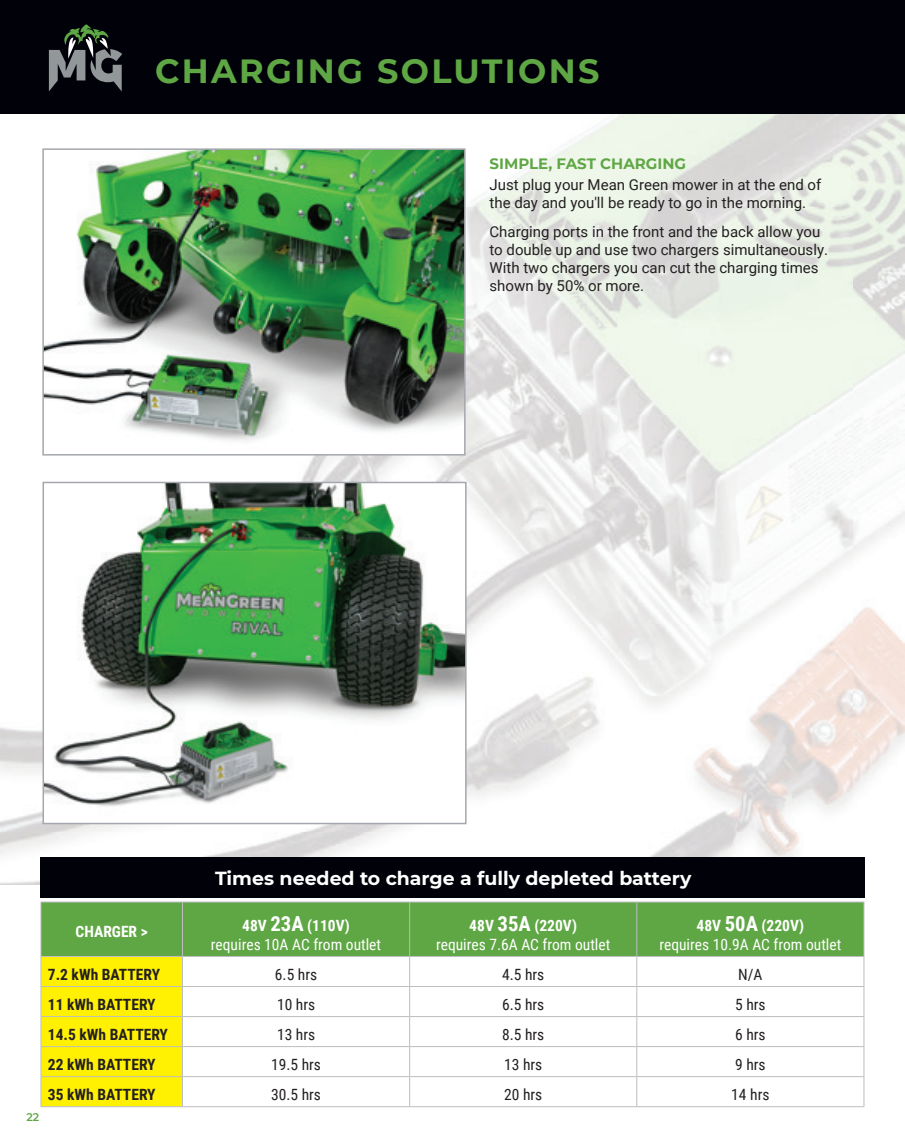
<style>
.page{position:relative;width:905px;height:1148px;background:#fff}
.page>*{position:absolute;margin:0;border:0;box-sizing:border-box;transform-origin:0 0}
.t1{font:700 33.45px "Montserrat";letter-spacing:.07em;color:#5fa744}
.t2{font:700 18.9px "Montserrat";color:#fff}
.t3{font:15.45px/18.9px "Roboto Condensed";color:#fff;text-align:center}
.t4{font:15.45px "Roboto Condensed";color:#231f20}
.t5{font:700 15.45px "Roboto Condensed";color:#231f20}
.t6{font:700 15.45px "Roboto Condensed";color:#fff}
.t7{font:15px/18px "Roboto";color:#231f20}
.t8{font:700 15px "Montserrat";color:#5fa744}
.t9{font:600 11.1px "Montserrat";color:#5fa744}
.s1{font-weight:700}
.s2{font-weight:700;font-size:20.7px}
</style>
<div class="page">
<img style="left:0;top:113px;width:904px;height:771px">
<div style="left:0;top:0;width:904px;height:113px;background:#010209"></div>
<img style="left:46px;top:485px;width:417px;height:336px">
<div style="left:43px;top:482px;width:423px;height:342px;border:2px solid #a4a7ad"></div>
<div style="left:42px;top:902px;width:821px;height:54px;background:#5fa744"></div>
<hr style="left:40px;top:901px;width:142px;height:1px;background:#bcbdc0">
<hr style="left:41px;top:902px;width:1px;height:54px;background:#bcbdc0">
<hr style="left:182px;top:901px;width:227px;height:1px;background:#bcbdc0">
<hr style="left:182px;top:902px;width:1px;height:54px;background:#bcbdc0">
<hr style="left:409px;top:901px;width:227px;height:1px;background:#bcbdc0">
<hr style="left:409px;top:902px;width:1px;height:54px;background:#bcbdc0">
<hr style="left:636px;top:901px;width:228px;height:1px;background:#bcbdc0">
<hr style="left:636px;top:902px;width:1px;height:54px;background:#bcbdc0">
<hr style="left:863px;top:902px;width:1px;height:54px;background:#bcbdc0">
<hr style="left:40px;top:956px;width:142px;height:1px;background:#bcbdc0">
<hr style="left:182px;top:956px;width:227px;height:1px;background:#bcbdc0">
<hr style="left:409px;top:956px;width:227px;height:1px;background:#bcbdc0">
<hr style="left:409px;top:956px;width:1px;height:30px;background:#bcbdc0">
<hr style="left:636px;top:956px;width:228px;height:1px;background:#bcbdc0">
<hr style="left:636px;top:956px;width:1px;height:30px;background:#bcbdc0">
<hr style="left:863px;top:956px;width:1px;height:30px;background:#bcbdc0">
<hr style="left:40px;top:986px;width:142px;height:1px;background:#bcbdc0">
<hr style="left:182px;top:986px;width:227px;height:1px;background:#bcbdc0">
<hr style="left:409px;top:986px;width:227px;height:1px;background:#bcbdc0">
<hr style="left:636px;top:986px;width:228px;height:1px;background:#bcbdc0">
<hr style="left:40px;top:1016px;width:142px;height:1px;background:#bcbdc0">
<hr style="left:182px;top:1016px;width:227px;height:1px;background:#bcbdc0">
<hr style="left:409px;top:1016px;width:227px;height:1px;background:#bcbdc0">
<hr style="left:636px;top:1016px;width:228px;height:1px;background:#bcbdc0">
<hr style="left:40px;top:1046px;width:142px;height:1px;background:#bcbdc0">
<hr style="left:182px;top:1046px;width:227px;height:1px;background:#bcbdc0">
<hr style="left:409px;top:1046px;width:227px;height:1px;background:#bcbdc0">
<hr style="left:636px;top:1046px;width:228px;height:1px;background:#bcbdc0">
<hr style="left:40px;top:1076px;width:142px;height:1px;background:#bcbdc0">
<hr style="left:182px;top:1076px;width:227px;height:1px;background:#bcbdc0">
<div style="left:41px;top:956px;width:142px;height:150px;background:#fff101"></div>
<hr style="left:409px;top:1076px;width:227px;height:1px;background:#bcbdc0">
<svg style="left:409px;top:987px;width:1px;height:119px"></svg>
<hr style="left:636px;top:1076px;width:228px;height:1px;background:#bcbdc0">
<svg style="left:636px;top:987px;width:1px;height:119px"></svg>
<svg style="left:863px;top:987px;width:1px;height:119px"></svg>
<hr style="left:40px;top:1106px;width:142px;height:1px;background:#bcbdc0">
<hr style="left:182px;top:1106px;width:227px;height:1px;background:#bcbdc0">
<hr style="left:409px;top:1106px;width:227px;height:1px;background:#bcbdc0">
<hr style="left:636px;top:1106px;width:228px;height:1px;background:#bcbdc0">
<svg style="left:49px;top:24px;width:73px;height:67px"></svg>
<img style="left:45px;top:151px;width:417px;height:301px">
<div style="left:42px;top:148px;width:423px;height:307px;border:2px solid #a4a7ad"></div>
<div style="left:40px;top:857px;width:825px;height:41px;background:#010209"></div>
<h1 class="t1" style="left:155px;top:47px;width:446px">CHARGING SOLUTIONS</h1>
<p class="t8" style="left:489px;top:153px;width:198px">SIMPLE, FAST CHARGING</p>
<p class="t7" style="left:489px;top:175px;width:333px">Just plug your Mean Green mower in at the end of the day and you'll be ready to go in the morning.</p>
<p class="t7" style="left:489px;top:222px;width:340px">Charging ports in the front and the back allow you to double up and use two chargers simultaneously.<br>With two chargers you can cut the charging times shown by 50% or more.</p>
<p class="t2" style="left:215px;top:864px;width:478px">Times needed to charge a fully depleted battery</p>
<p class="t9" style="left:26px;top:1109px;width:14px">22</p>
<p class="t6" style="left:76px;top:921px;width:74px">CHARGER &gt;</p>
<p class="t3" style="left:211px;top:915px;width:172px"><span class="s1">48V</span> <span class="s2">23A</span> <span class="s1">(110V)<br></span>requires 10A AC from outlet</p>
<p class="t3" style="left:436px;top:915px;width:176px"><span class="s1">48V</span> <span class="s2">35A</span> <span class="s1">(220V)<br></span>requires 7.6A AC from outlet</p>
<p class="t3" style="left:659px;top:915px;width:183px"><span class="s1">48V</span> <span class="s2">50A</span> <span class="s1">(220V)<br></span>requires 10.9A AC from outlet</p>
<p class="t5" style="left:48px;top:963px;width:114px">7.2 kWh BATTERY</p>
<p class="t4" style="left:275px;top:963px;width:44px">6.5 hrs</p>
<p class="t4" style="left:502px;top:963px;width:44px">4.5 hrs</p>
<p class="t4" style="left:738px;top:963px;width:26px">N/A</p>
<p class="t5" style="left:48px;top:993px;width:109px">11 kWh BATTERY</p>
<p class="t4" style="left:277px;top:993px;width:40px">10 hrs</p>
<p class="t4" style="left:502px;top:993px;width:44px">6.5 hrs</p>
<p class="t4" style="left:735px;top:993px;width:32px">5 hrs</p>
<p class="t5" style="left:48px;top:1023px;width:122px">14.5 kWh BATTERY</p>
<p class="t4" style="left:277px;top:1023px;width:40px">13 hrs</p>
<p class="t4" style="left:502px;top:1023px;width:44px">8.5 hrs</p>
<p class="t4" style="left:735px;top:1023px;width:32px">6 hrs</p>
<p class="t5" style="left:48px;top:1053px;width:109px">22 kWh BATTERY</p>
<p class="t4" style="left:271px;top:1053px;width:51px">19.5 hrs</p>
<p class="t4" style="left:504px;top:1053px;width:40px">13 hrs</p>
<p class="t4" style="left:735px;top:1053px;width:32px">9 hrs</p>
<p class="t5" style="left:48px;top:1083px;width:109px">35 kWh BATTERY</p>
<p class="t4" style="left:271px;top:1083px;width:51px">30.5 hrs</p>
<p class="t4" style="left:504px;top:1083px;width:40px">20 hrs</p>
<p class="t4" style="left:731px;top:1083px;width:40px">14 hrs</p>
</div>
